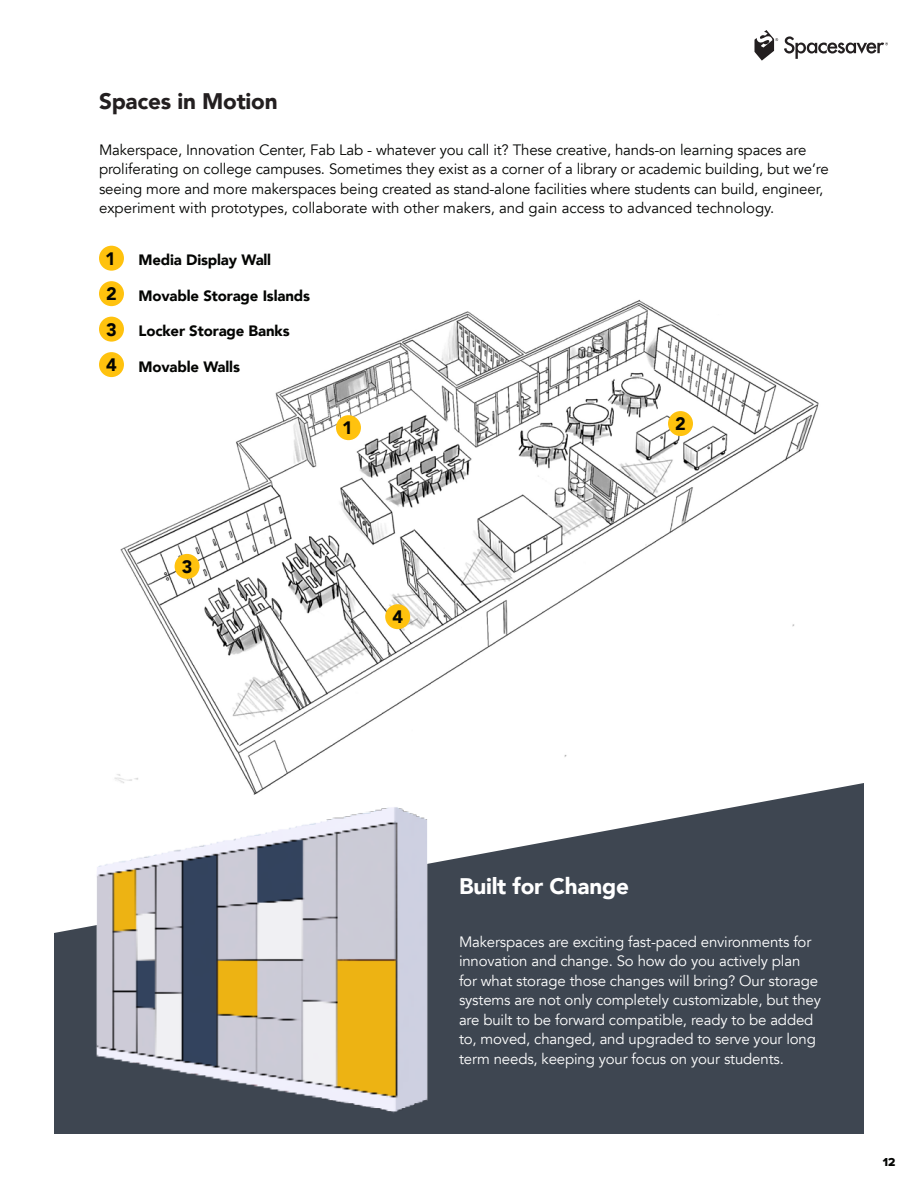
<style>
.page{position:relative;width:918px;height:1188px;background:#fff}
.page>*{position:absolute;margin:0;border:0;box-sizing:border-box;transform-origin:0 0}
.t1{font:900 22.5px "Avenir";letter-spacing:-.01em;color:#231f20}
.t2{font:900 22.5px "Avenir";letter-spacing:-.01em;color:#fff}
.t3{font:900 18px/35.5px "Avenir";color:#040503;text-align:justify}
.t4{font:15px/19.5px "Avenir";letter-spacing:-.01em;color:#040503}
.t5{font:15px/19.5px "Avenir";letter-spacing:-.01em;color:#fff}
.t6{font:900 15px "Avenir";letter-spacing:-.01em;color:#040503}
.t7{font:12px "Proxima Nova Extrabld";color:#040503}
</style>
<div class="page">
<img style="left:99px;top:281px;width:720px;height:502px">
<div style="left:99px;top:246px;width:25px;height:25px;background:#ffc20e;border-radius:50%"></div>
<div style="left:99px;top:281px;width:25px;height:25px;background:#ffc20e;border-radius:50%"></div>
<div style="left:99px;top:317px;width:25px;height:25px;background:#ffc20e;border-radius:50%"></div>
<div style="left:99px;top:352px;width:25px;height:25px;background:#ffc20e;border-radius:50%"></div>
<svg style="left:54px;top:783px;width:810px;height:351px;background:#5a616b"></svg>
<img style="left:82px;top:796px;width:360px;height:324px">
<div style="left:336px;top:415px;width:25px;height:25px;background:#ffc20e;border-radius:50%"></div>
<div style="left:668px;top:411px;width:25px;height:25px;background:#ffc20e;border-radius:50%"></div>
<div style="left:175px;top:554px;width:25px;height:25px;background:#ffc20e;border-radius:50%"></div>
<div style="left:385px;top:604px;width:25px;height:25px;background:#ffc20e;border-radius:50%"></div>
<svg style="left:784px;top:36px;width:104px;height:23px"></svg>
<svg style="left:754px;top:30px;width:24px;height:31px"></svg>
<h1 class="t1" style="left:99px;top:82px;width:180px">Spaces in Motion</h1>
<p class="t4" style="left:99px;top:140px;width:731px">Makerspace, Innovation Center, Fab Lab - whatever you call it? These creative, hands-on learning spaces are proliferating on college campuses. Sometimes they exist as a corner of a library or academic building, but we’re seeing more and more makerspaces being created as stand-alone facilities where students can build, engineer, experiment with prototypes, collaborate with other makers, and gain access to advanced technology.</p>
<p class="t3" style="left:105px;top:240px;width:12px">1</p>
<p class="t6" style="left:138px;top:247px;width:134px">Media Display Wall</p>
<p class="t3" style="left:106px;top:276px;width:12px">2<br>3<br>4</p>
<p class="t6" style="left:138px;top:283px;width:173px">Movable Storage Islands</p>
<p class="t6" style="left:138px;top:318px;width:153px">Locker Storage Banks</p>
<p class="t6" style="left:138px;top:354px;width:103px">Movable Walls</p>
<p class="t3" style="left:342px;top:410px;width:12px">1</p>
<p class="t3" style="left:675px;top:406px;width:12px">2</p>
<p class="t3" style="left:182px;top:549px;width:12px">3</p>
<p class="t3" style="left:392px;top:599px;width:12px">4</p>
<h1 class="t2" style="left:459px;top:867px;width:171px">Built for Change</h1>
<p class="t5" style="left:459px;top:932px;width:364px">Makerspaces are exciting fast-paced environments for innovation and change. So how do you actively plan for what storage those changes will bring? Our storage systems are not only completely customizable, but they are built to be forward compatible, ready to be added to, moved, changed, and upgraded to serve your long term needs, keeping your focus on your students.</p>
<p class="t7" style="left:883px;top:1155px;width:14px">12</p>
</div>
